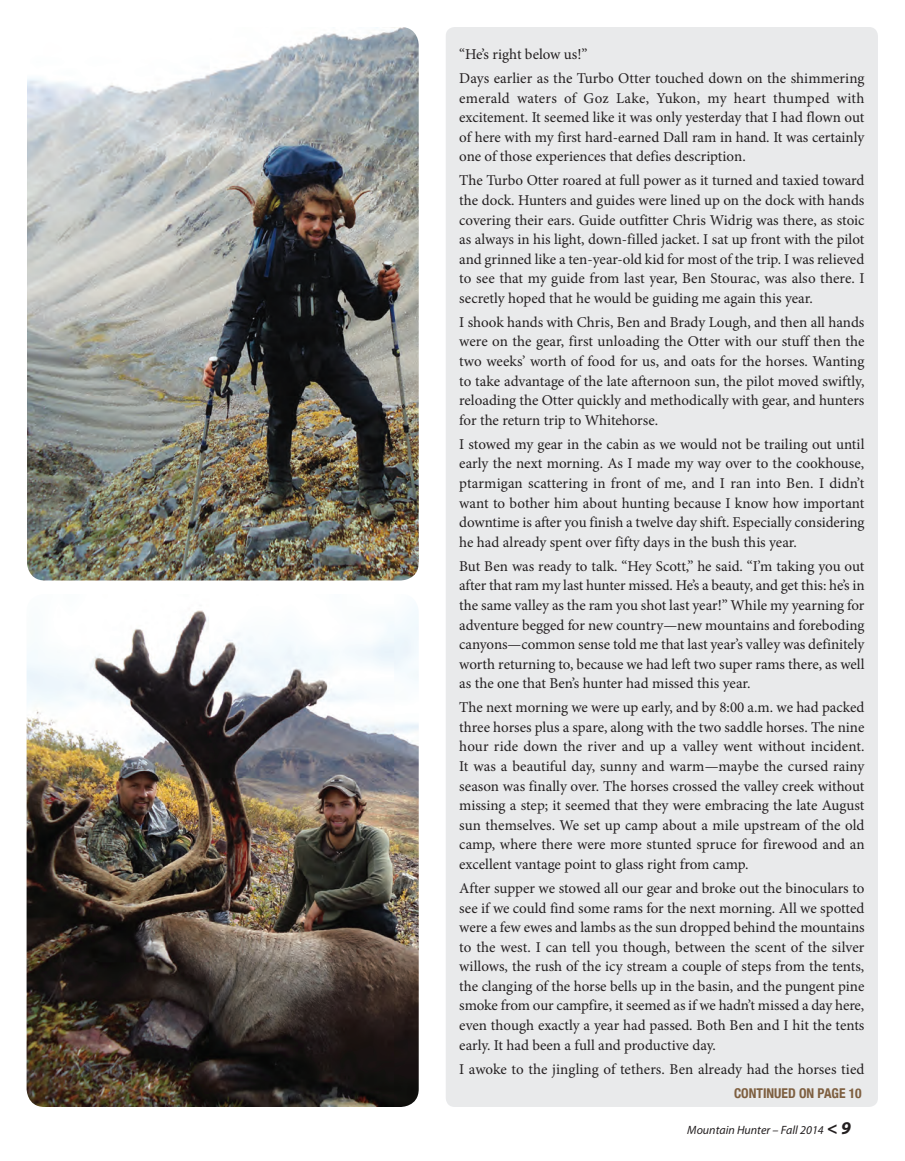
<style>
.page{position:relative;width:905px;height:1161px;background:#fff}
.page>*{position:absolute;margin:0;border:0;box-sizing:border-box;transform-origin:0 0}
.Body_Copy{font:15px/19.6px "Minion Pro";color:#231f20;text-align:justify}
.Continued_From{font:700 condensed 13.5px "Helvetica Neue";color:#7e5f40}
.t1{font:italic 12px "Myriad Pro";color:#231f20}
.s1{font-weight:700;font-size:18px}
</style>
<div class="page">
<div style="left:446px;top:27px;width:432px;height:1080px;background:#e6e7e9;border-radius:9px"></div>
<img style="left:27px;top:27px;width:391px;height:553px">
<img style="left:27px;top:606px;width:391px;height:501px">
<p class="Body_Copy" style="left:459px;top:44px;width:130px">“He’s right below us!”</p>
<p class="Body_Copy" style="left:459px;top:68px;width:407px">Days earlier as the Turbo Otter touched down on the shimmering emerald waters of Goz Lake, Yukon, my heart thumped with excitement. It seemed like it was only yesterday that I had flown out of here with my first hard-earned Dall ram in hand. It was certainly one of those experiences that defies description.</p>
<p class="Body_Copy" style="left:459px;top:171px;width:407px">The Turbo Otter roared at full power as it turned and taxied toward the dock. Hunters and guides were lined up on the dock with hands covering their ears. Guide outfitter Chris Widrig was there, as stoic as always in his light, down-filled jacket. I sat up front with the pilot and grinned like a ten-year-old kid for most of the trip. I was relieved to see that my guide from last year, Ben Stourac, was also there. I secretly hoped that he would be guiding me again this year.</p>
<p class="Body_Copy" style="left:459px;top:312px;width:407px">I shook hands with Chris, Ben and Brady Lough, and then all hands were on the gear, first unloading the Otter with our stuff then the two weeks’ worth of food for us, and oats for the horses. Wanting to take advantage of the late afternoon sun, the pilot moved swiftly, reloading the Otter quickly and methodically with gear, and hunters for the return trip to Whitehorse.</p>
<p class="Body_Copy" style="left:459px;top:434px;width:407px">I stowed my gear in the cabin as we would not be trailing out until early the next morning. As I made my way over to the cookhouse, ptarmigan scattering in front of me, and I ran into Ben. I didn’t want to bother him about hunting because I know how important downtime is after you finish a twelve day shift. Especially considering he had already spent over fifty days in the bush this year.</p>
<p class="Body_Copy" style="left:459px;top:556px;width:407px">But Ben was ready to talk. “Hey Scott,” he said. “I’m taking you out after that ram my last hunter missed. He’s a beauty, and get this: he’s in the same valley as the ram you shot last year!” While my yearning for adventure begged for new country—new mountains and foreboding canyons—common sense told me that last year’s valley was definitely worth returning to, because we had left two super rams there, as well as the one that Ben’s hunter had missed this year.</p>
<p class="Body_Copy" style="left:459px;top:698px;width:407px">The next morning we were up early, and by 8:00 a.m. we had packed three horses plus a spare, along with the two saddle horses. The nine hour ride down the river and up a valley went without incident.<br>It was a beautiful day, sunny and warm—maybe the cursed rainy season was finally over. The horses crossed the valley creek without missing a step; it seemed that they were embracing the late August sun themselves. We set up camp about a mile upstream of the old camp, where there were more stunted spruce for firewood and an excellent vantage point to glass right from camp.</p>
<p class="Body_Copy" style="left:459px;top:878px;width:407px">After supper we stowed all our gear and broke out the binoculars to see if we could find some rams for the next morning. All we spotted were a few ewes and lambs as the sun dropped behind the mountains to the west. I can tell you though, between the scent of the silver willows, the rush of the icy stream a couple of steps from the tents, the clanging of the horse bells up in the basin, and the pungent pine smoke from our campfire, it seemed as if we hadn’t missed a day here, even though exactly a year had passed. Both Ben and I hit the tents early. It had been a full and productive day.</p>
<p class="Body_Copy" style="left:459px;top:1059px;width:407px">I awoke to the jingling of tethers. Ben already had the horses tied</p>
<p class="Continued_From" style="left:734px;top:1082px;width:129px">CONTINUED ON PAGE 10</p>
<p class="t1" style="left:687px;top:1123px;width:165px">Mountain Hunter – Fall 2014 <span class="s1">&lt; 9</span></p>
</div>
